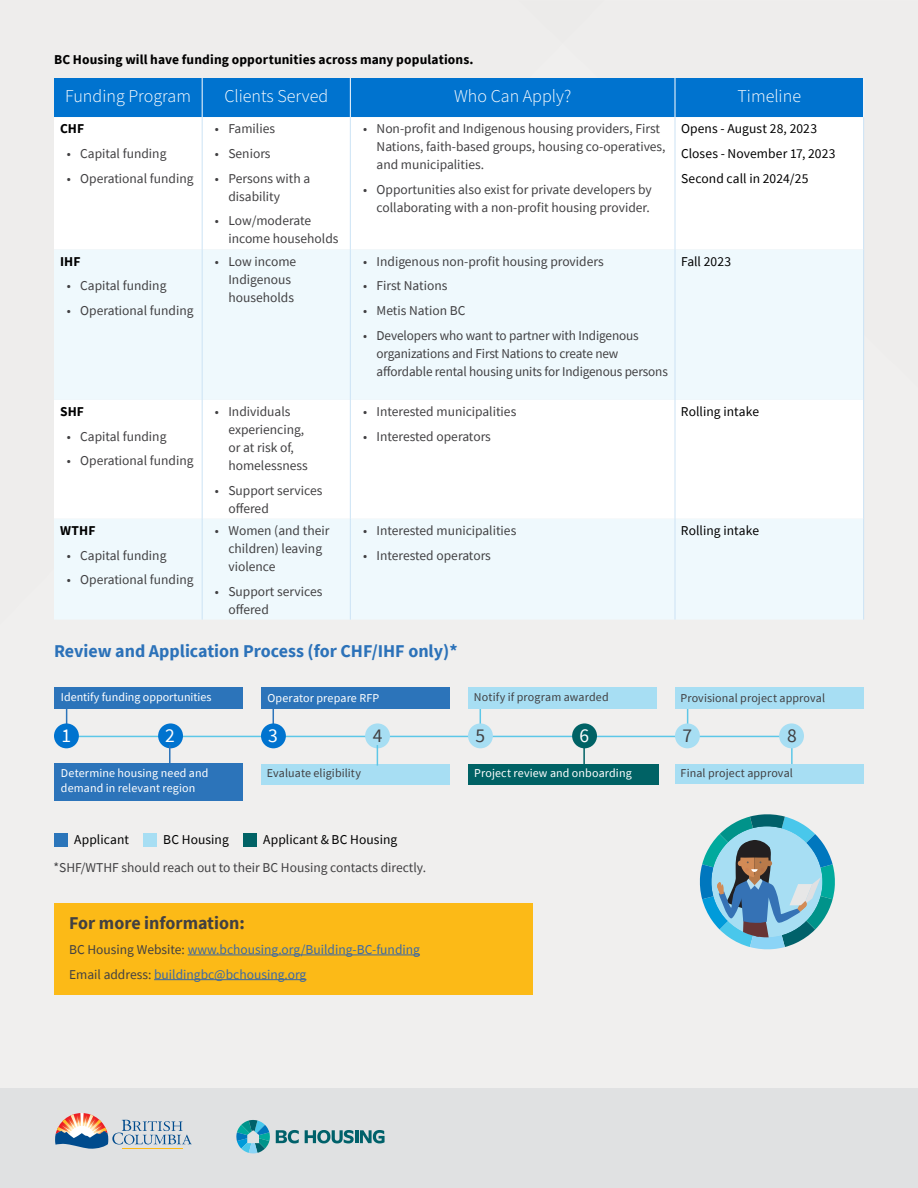
<style>
.page{position:relative;width:918px;height:1188px;background:#f0efee}
.page>*{position:absolute;margin:0;border:0;box-sizing:border-box;transform-origin:0 0}
.t1{font:19.5px "Source Sans Pro";color:#fff}
.t2{font:19.5px "Source Sans Pro";color:#414042}
.t3{font:300 18px "Source Sans 3";color:#fff}
.t4{font:700 18px "Source Sans Pro";color:#2c72b9}
.t5{font:700 18px "Source Sans Pro";color:#414042}
.t6{font:13.5px/18px "Source Sans Pro";color:#414042}
.t7{font:13.5px/24.8px "Source Sans Pro";letter-spacing:.005em;color:#000}
.t8{font:13.5px/24.8px "Source Sans Pro";color:#3a68a5}
.t9{font:700 13.5px "Source Sans Pro";letter-spacing:.01em;color:#000}
.t10{font:12px/15px "Source Sans Pro";letter-spacing:.01em;color:#fff}
.t11{font:12px "Source Sans Pro";letter-spacing:.01em;color:#414042}
.s1{color:#414042}
</style>
<div class="page">
<svg style="left:273px;top:709px;width:1px;height:14px"></svg>
<svg style="left:480px;top:709px;width:1px;height:14px"></svg>
<svg style="left:687px;top:709px;width:1px;height:14px"></svg>
<hr style="left:583px;top:745px;width:2px;height:21px;background:#006265">
<hr style="left:791px;top:745px;width:2px;height:21px;background:#5cc7e8">
<svg style="left:66px;top:709px;width:1px;height:14px"></svg>
<div style="left:54px;top:688px;width:189px;height:21px;background:#2c74ba"></div>
<div style="left:261px;top:764px;width:189px;height:20px;background:#a7def3"></div>
<div style="left:675px;top:764px;width:189px;height:20px;background:#a7def3"></div>
<div style="left:54px;top:764px;width:189px;height:37px;background:#2c74ba"></div>
<div style="left:468px;top:688px;width:189px;height:21px;background:#a7def3"></div>
<div style="left:675px;top:688px;width:189px;height:21px;background:#a7def3"></div>
<div style="left:261px;top:688px;width:189px;height:21px;background:#2c74ba"></div>
<div style="left:468px;top:764px;width:191px;height:20px;background:#006265"></div>
<hr style="left:66px;top:736px;width:730px;height:1px;background:#5cc7e8">
<div style="left:54px;top:78px;width:809px;height:39px;background:#0073cf"></div>
<div style="left:54px;top:117px;width:809px;height:132px;background:#fff"></div>
<svg style="left:54px;top:249px;width:809px;height:371px;fill:#eff9fd"></svg>
<hr style="left:202px;top:117px;width:1px;height:132px;background:#cce3f5">
<hr style="left:350px;top:117px;width:1px;height:132px;background:#cce3f5">
<hr style="left:675px;top:117px;width:1px;height:132px;background:#cce3f5">
<hr style="left:863px;top:117px;width:1px;height:132px;background:#cce3f5">
<hr style="left:202px;top:249px;width:1px;height:151px;background:#cce3f5">
<hr style="left:350px;top:249px;width:1px;height:151px;background:#cce3f5">
<hr style="left:675px;top:249px;width:1px;height:151px;background:#cce3f5">
<hr style="left:863px;top:249px;width:1px;height:151px;background:#cce3f5">
<hr style="left:202px;top:400px;width:1px;height:119px;background:#cce3f5">
<hr style="left:350px;top:400px;width:1px;height:119px;background:#cce3f5">
<hr style="left:675px;top:400px;width:1px;height:119px;background:#cce3f5">
<hr style="left:863px;top:400px;width:1px;height:119px;background:#cce3f5">
<hr style="left:202px;top:519px;width:1px;height:101px;background:#cce3f5">
<hr style="left:350px;top:519px;width:1px;height:101px;background:#cce3f5">
<hr style="left:675px;top:519px;width:1px;height:101px;background:#cce3f5">
<hr style="left:863px;top:519px;width:1px;height:101px;background:#cce3f5">
<hr style="left:202px;top:78px;width:1px;height:39px;background:#fff">
<hr style="left:350px;top:78px;width:1px;height:39px;background:#fff">
<hr style="left:675px;top:78px;width:1px;height:39px;background:#fff">
<hr style="left:863px;top:78px;width:1px;height:39px;background:#fff">
<div style="left:0;top:1089px;width:918px;height:99px;background:#e0e1e2"></div>
<svg style="left:55px;top:1113px;width:137px;height:36px"></svg>
<svg style="left:236px;top:1120px;width:149px;height:34px"></svg>
<div style="left:54px;top:723px;width:25px;height:25px;background:#0073cf;border-radius:50%"></div>
<div style="left:365px;top:723px;width:25px;height:25px;background:#a7def3;border-radius:50%"></div>
<div style="left:675px;top:723px;width:25px;height:25px;background:#a7def3;border-radius:50%"></div>
<div style="left:158px;top:723px;width:25px;height:25px;background:#0073cf;border-radius:50%"></div>
<div style="left:468px;top:723px;width:25px;height:25px;background:#a7def3;border-radius:50%"></div>
<div style="left:779px;top:723px;width:25px;height:25px;background:#a7def3;border-radius:50%"></div>
<div style="left:261px;top:723px;width:25px;height:25px;background:#0073cf;border-radius:50%"></div>
<div style="left:572px;top:723px;width:25px;height:25px;background:#006265;border-radius:50%"></div>
<hr style="left:169px;top:745px;width:2px;height:21px;background:#2c74ba">
<svg style="left:377px;top:745px;width:1px;height:21px"></svg>
<svg style="left:699px;top:814px;width:136px;height:136px"></svg>
<div style="left:54px;top:903px;width:479px;height:91px;background:#fcba17"></div>
<hr style="left:188px;top:955px;width:232px;height:1px;background:#3a68a5">
<hr style="left:154px;top:979px;width:152px;height:1px;background:#3a68a5">
<div style="left:54px;top:833px;width:14px;height:14px;background:#2b75ba"></div>
<div style="left:143px;top:833px;width:14px;height:14px;background:#a7def3"></div>
<div style="left:243px;top:833px;width:13px;height:14px;background:#006265"></div>
<p class="t9" style="left:54px;top:51px;width:421px">BC Housing will have funding opportunities across many populations.</p>
<h2 class="t3" style="left:65px;top:84px;width:127px">Funding Program</h2>
<h2 class="t3" style="left:224px;top:84px;width:105px">Clients Served</h2>
<h2 class="t3" style="left:454px;top:84px;width:119px">Who Can Apply?</h2>
<h2 class="t3" style="left:738px;top:84px;width:65px">Timeline</h2>
<p class="t9" style="left:60px;top:120px;width:26px">CHF</p>
<p class="t6" style="left:67px;top:144px;width:101px">• Capital funding</p>
<p class="t6" style="left:67px;top:169px;width:128px">• Operational funding</p>
<p class="t6" style="left:377px;top:120px;width:291px;text-indent:-14px">• Non-profit and Indigenous housing providers, First<br>Nations, faith-based groups, housing co-operatives, and municipalities.</p>
<p class="t6" style="left:363px;top:180px;width:290px;text-align:right">• Opportunities also exist for private developers by collaborating with a non-profit housing provider.</p>
<p class="t6" style="left:215px;top:120px;width:62px">• Families</p>
<p class="t6" style="left:215px;top:144px;width:57px">• Seniors</p>
<p class="t6" style="left:228px;top:169px;width:83px;text-indent:-14px">• Persons with a disability</p>
<p class="t6" style="left:228px;top:212px;width:112px;text-indent:-14px">• Low/moderate income households</p>
<p class="t7" style="left:681px;top:116px;width:156px">Opens - August 28, 2023<br>Closes - November 17, 2023<br>Second call in 2024/25</p>
<p class="t9" style="left:60px;top:252px;width:22px">IHF</p>
<p class="t6" style="left:67px;top:277px;width:101px">• Capital funding</p>
<p class="t6" style="left:67px;top:301px;width:128px">• Operational funding</p>
<p class="t9" style="left:60px;top:402px;width:26px">SHF</p>
<p class="t6" style="left:67px;top:427px;width:101px">• Capital funding</p>
<p class="t6" style="left:67px;top:452px;width:128px">• Operational funding</p>
<p class="t9" style="left:60px;top:521px;width:37px">WTHF</p>
<p class="t6" style="left:67px;top:546px;width:101px">• Capital funding</p>
<p class="t6" style="left:67px;top:571px;width:128px">• Operational funding</p>
<p class="t6" style="left:228px;top:252px;width:69px;text-indent:-14px">• Low income<br>Indigenous households</p>
<p class="t6" style="left:363px;top:252px;width:242px">• Indigenous non-profit housing providers</p>
<p class="t6" style="left:363px;top:277px;width:86px">• First Nations</p>
<p class="t6" style="left:363px;top:301px;width:104px">• Metis Nation BC</p>
<p class="t6" style="left:377px;top:326px;width:293px;text-indent:-13px">• Developers who want to partner with Indigenous organizations and First Nations to create new affordable rental housing units for Indigenous persons</p>
<p class="t6" style="left:228px;top:402px;width:81px;text-indent:-14px">• Individuals experiencing, or at risk of, homelessness</p>
<p class="t6" style="left:228px;top:481px;width:96px;text-indent:-14px">• Support services offered</p>
<p class="t6" style="left:228px;top:521px;width:102px;text-indent:-14px">• Women (and their children) leaving violence</p>
<p class="t6" style="left:228px;top:582px;width:96px;text-indent:-14px">• Support services offered</p>
<p class="t6" style="left:363px;top:402px;width:155px">• Interested municipalities</p>
<p class="t6" style="left:363px;top:427px;width:129px">• Interested operators</p>
<p class="t6" style="left:363px;top:521px;width:155px">• Interested municipalities</p>
<p class="t6" style="left:363px;top:546px;width:129px">• Interested operators</p>
<h2 class="t4" style="left:54px;top:639px;width:405px">Review and Application Process (for CHF/IHF only)*</h2>
<p class="t10" style="left:61px;top:689px;width:152px">Identify funding opportunities</p>
<p class="t10" style="left:267px;top:690px;width:113px">Operator prepare RFP</p>
<p class="t11" style="left:474px;top:689px;width:136px">Notify if program awarded</p>
<p class="t7" style="left:681px;top:249px;width:52px">Fall 2023</p>
<p class="t7" style="left:681px;top:399px;width:80px">Rolling intake</p>
<p class="t7" style="left:681px;top:518px;width:80px">Rolling intake</p>
<p class="t11" style="left:681px;top:690px;width:146px">Provisional project approval</p>
<h1 class="t1" style="left:62px;top:724px;width:11px">1</h1>
<h1 class="t1" style="left:165px;top:724px;width:11px">2</h1>
<h1 class="t1" style="left:268px;top:724px;width:11px">3</h1>
<h1 class="t2" style="left:373px;top:724px;width:11px">4</h1>
<h1 class="t2" style="left:475px;top:724px;width:11px">5</h1>
<h1 class="t1" style="left:580px;top:724px;width:11px">6</h1>
<h1 class="t2" style="left:682px;top:724px;width:11px">7</h1>
<h1 class="t2" style="left:787px;top:724px;width:11px">8</h1>
<p class="t10" style="left:61px;top:766px;width:149px">Determine housing need and demand in relevant region</p>
<p class="t11" style="left:267px;top:766px;width:96px">Evaluate eligibility</p>
<p class="t11" style="left:681px;top:766px;width:114px">Final project approval</p>
<p class="t10" style="left:474px;top:766px;width:159px">Project review and onboarding</p>
<p class="t7" style="left:74px;top:827px;width:56px">Applicant</p>
<p class="t7" style="left:163px;top:827px;width:67px">BC Housing</p>
<p class="t7" style="left:263px;top:827px;width:136px">Applicant &amp; BC Housing</p>
<p class="t6" style="left:54px;top:858px;width:374px">*SHF/WTHF should reach out to their BC Housing contacts directly.</p>
<h2 class="t5" style="left:69px;top:911px;width:177px">For more information:</h2>
<p class="t8" style="left:69px;top:937px;width:352px"><span class="s1">BC Housing Website:</span> www.bchousing.org/Building-BC-funding<br><span class="s1">Email address:</span> buildingbc@bchousing.org</p>
</div>
